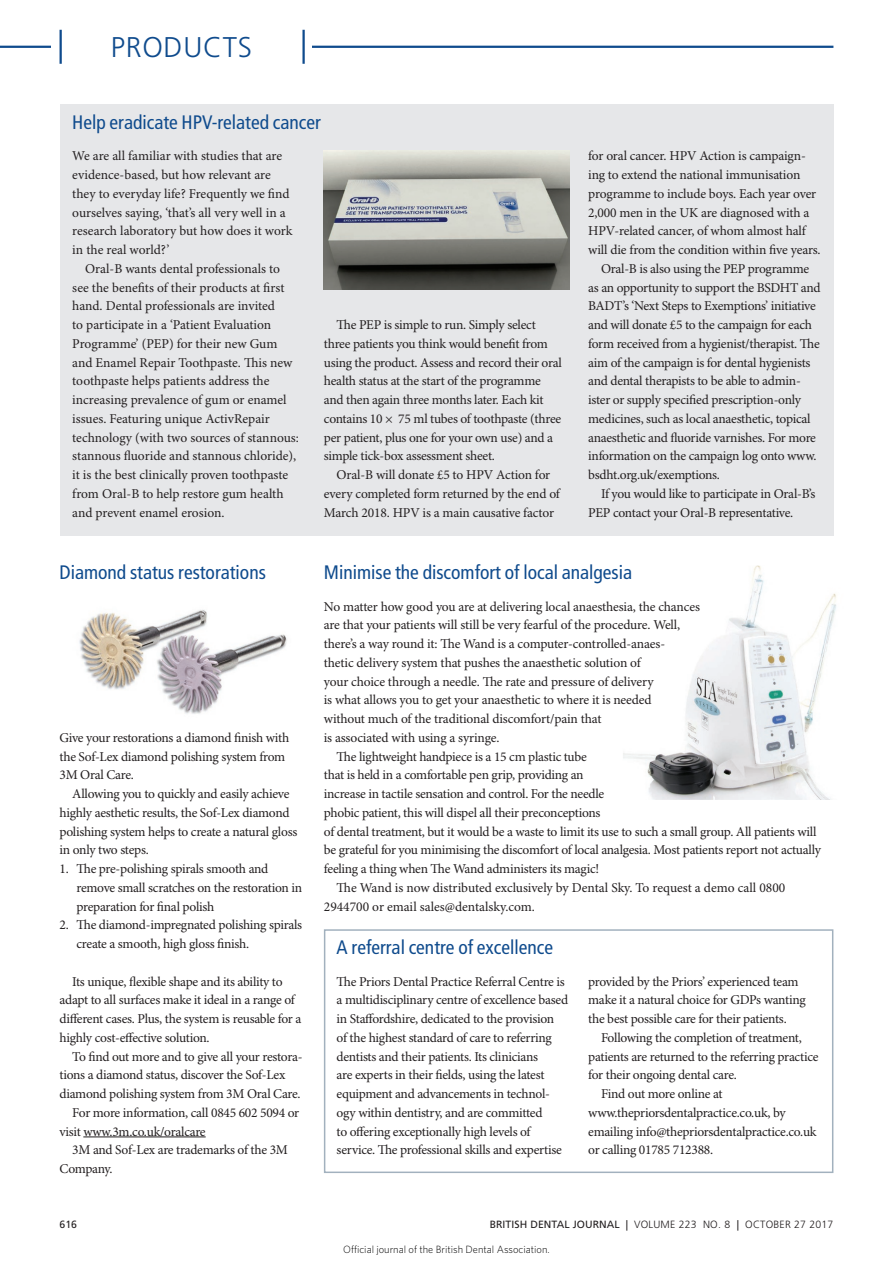
<style>
.page{position:relative;width:893px;height:1263px;background:#fff}
.page>*{position:absolute;margin:0;border:0;box-sizing:border-box;transform-origin:0 0}
.t1{font:300 28.5px "Frutiger LT Std";letter-spacing:.025em;color:#0f4b8d}
.heading___6_products{font:condensed 19.5px "Frutiger LT Std";color:#0f4b8d}
.body_9pt_ragged{font:13.5px/18.8px "Minion Pro";letter-spacing:-.02em;color:#231f20}
.body_9pt_ragged_1st{font:13.5px/18.8px "Minion Pro";letter-spacing:-.015em;color:#231f20}
.body_9pt_ragged-2{font:13.5px/18.8px "Minion Pro";color:#231f20}
.t2{font:300 10.5px "Frutiger LT Std";letter-spacing:.02em;color:#231f20}
.t3{font:300 10.5px "Whitney";color:#000}
.t4{font:10.5px "Frutiger LT Std";color:#231f20}
.s1{font-weight:400}
</style>
<div class="page">
<div style="left:60px;top:104px;width:773px;height:431px;background:#e6e7e9"></div>
<div style="left:324px;top:929px;width:509px;height:244px;border:2px solid #a2b1be"></div>
<hr style="left:83px;top:1136px;width:123px;height:1px;background:#231f20">
<img style="left:623px;top:566px;width:213px;height:234px">
<img style="left:324px;top:151px;width:245px;height:138px">
<img style="left:79px;top:610px;width:208px;height:104px">
<hr style="left:0;top:46px;width:833px;height:2px;background:#0f4b8d">
<div style="left:51px;top:30px;width:261px;height:34px;background:#fff"></div>
<hr style="left:302px;top:30px;width:3px;height:34px;background:#0f4b8d">
<hr style="left:60px;top:30px;width:2px;height:34px;background:#0f4b8d">
<h1 class="t1" style="left:111px;top:31px;width:143px">PRODUCTS</h1>
<p class="heading___6_products" style="left:72px;top:111px;width:250px">Help eradicate HPV-related cancer</p>
<p class="body_9pt_ragged_1st" style="left:72px;top:147px;width:222px">We are all familiar with studies that are evidence-based, but how relevant are they to everyday life? Frequently we find ourselves saying, ‘that’s all very well in a research laboratory but how does it work in the real world?’</p>
<p class="body_9pt_ragged" style="left:72px;top:260px;width:228px;text-indent:13px">Oral-B wants dental professionals to see the benefits of their products at first hand. Dental professionals are invited<br>to participate in a ‘Patient Evaluation Programme’ (PEP) for their new Gum and Enamel Repair Toothpaste. This new toothpaste helps patients address the increasing prevalence of gum or enamel issues. Featuring unique ActivRepair technology (with two sources of stannous: stannous fluoride and stannous chloride), it is the best clinically proven toothpaste from Oral-B to help restore gum health and prevent enamel erosion.</p>
<p class="body_9pt_ragged" style="left:324px;top:316px;width:240px;text-indent:13px">The PEP is simple to run. Simply select three patients you think would benefit from using the product. Assess and record their oral health status at the start of the programme and then again three months later. Each kit contains 10 × 75 ml tubes of toothpaste (three per patient, plus one for your own use) and a simple tick-box assessment sheet.</p>
<p class="body_9pt_ragged" style="left:324px;top:466px;width:238px;text-align:center">Oral-B will donate £5 to HPV Action for every completed form returned by the end of<br>March 2018. HPV is a main causative factor</p>
<p class="body_9pt_ragged" style="left:588px;top:147px;width:234px">for oral cancer. HPV Action is campaign&shy;ing to extend the national immunisation programme to include boys. Each year over 2,000 men in the UK are diagnosed with a HPV-related cancer, of whom almost half will die from the condition within five years.</p>
<p class="body_9pt_ragged" style="left:588px;top:260px;width:234px;text-indent:13px">Oral-B is also using the PEP programme as an opportunity to support the BSDHT and BADT’s ‘Next Steps to Exemptions’ initiative and will donate £5 to the campaign for each form received from a hygienist/therapist. The aim of the campaign is for dental hygienists and dental therapists to be able to admin&shy;ister or supply specified prescription-only medicines, such as local anaesthetic, topical anaesthetic and fluoride varnishes. For more information on the campaign log onto www. bsdht.org.uk/exemptions.</p>
<p class="body_9pt_ragged" style="left:588px;top:485px;width:229px;text-indent:13px">If you would like to participate in Oral-B’s<br>PEP contact your Oral-B representative.</p>
<p class="heading___6_products" style="left:60px;top:561px;width:208px">Diamond status restorations</p>
<p class="body_9pt_ragged_1st" style="left:60px;top:729px;width:231px">Give your restorations a diamond finish with the Sof-Lex diamond polishing system from<br>3M Oral Care.</p>
<p class="body_9pt_ragged" style="left:60px;top:785px;width:239px;text-indent:13px">Allowing you to quickly and easily achieve highly aesthetic results, the Sof-Lex diamond polishing system helps to create a natural gloss in only two steps.</p>
<p class="body_9pt_ragged" style="left:77px;top:860px;width:227px;text-indent:-17px">1. The pre-polishing spirals smooth and remove small scratches on the restoration in preparation for final polish</p>
<p class="body_9pt_ragged" style="left:77px;top:916px;width:227px;text-indent:-17px">2. The diamond-impregnated polishing spirals create a smooth, high gloss finish.</p>
<p class="body_9pt_ragged" style="left:60px;top:972px;width:243px;text-indent:13px">Its unique, flexible shape and its ability to adapt to all surfaces make it ideal in a range of different cases. Plus, the system is reusable for a highly cost-effective solution.</p>
<p class="body_9pt_ragged" style="left:60px;top:1047px;width:244px;text-indent:13px">To find out more and to give all your restora&shy;tions a diamond status, discover the Sof-Lex diamond polishing system from 3M Oral Care.</p>
<p class="body_9pt_ragged" style="left:60px;top:1104px;width:241px;text-indent:13px">For more information, call 0845 602 5094 or visit www.3m.co.uk/oralcare</p>
<p class="body_9pt_ragged" style="left:60px;top:1141px;width:230px;text-indent:13px">3M and Sof-Lex are trademarks of the 3M<br>Company.</p>
<p class="heading___6_products" style="left:324px;top:561px;width:310px">Minimise the discomfort of local analgesia</p>
<p class="body_9pt_ragged_1st" style="left:324px;top:597px;width:378px">No matter how good you are at delivering local anaesthesia, the chances are that your patients will still be very fearful of the procedure. Well, there’s a way round it: The Wand is a computer-controlled-anaes-<br>thetic delivery system that pushes the anaesthetic solution of<br>your choice through a needle. The rate and pressure of delivery<br>is what allows you to get your anaesthetic to where it is needed<br>without much of the traditional discomfort/pain that<br>is associated with using a syringe.</p>
<p class="body_9pt_ragged" style="left:324px;top:747px;width:499px;text-indent:13px">The lightweight handpiece is a 15 cm plastic tube<br>that is held in a comfortable pen grip, providing an<br>increase in tactile sensation and control. For the needle<br>phobic patient, this will dispel all their preconceptions<br>of dental treatment, but it would be a waste to limit its use to such a small group. All patients will be grateful for you minimising the discomfort of local analgesia. Most patients report not actually feeling a thing when The Wand administers its magic!</p>
<p class="body_9pt_ragged-2" style="left:324px;top:879px;width:463px;text-indent:13px">The Wand is now distributed exclusively by Dental Sky. To request a demo call 0800<br>2944700 or email sales@dentalsky.com.</p>
<p class="heading___6_products" style="left:337px;top:936px;width:218px">A referral centre of excellence</p>
<p class="body_9pt_ragged_1st" style="left:337px;top:972px;width:233px">The Priors Dental Practice Referral Centre is a multidisciplinary centre of excellence based in Staffordshire, dedicated to the provision<br>of the highest standard of care to referring dentists and their patients. Its clinicians<br>are experts in their fields, using the latest equipment and advancements in technol&shy;ogy within dentistry, and are committed<br>to offering exceptionally high levels of service. The professional skills and expertise</p>
<p class="body_9pt_ragged_1st" style="left:588px;top:972px;width:219px">provided by the Priors’ experienced team make it a natural choice for GDPs wanting the best possible care for their patients.</p>
<p class="body_9pt_ragged" style="left:588px;top:1029px;width:232px;text-indent:13px">Following the completion of treatment, patients are returned to the referring practice for their ongoing dental care.</p>
<p class="body_9pt_ragged" style="left:588px;top:1085px;width:230px;text-indent:13px">Find out more online at www.thepriorsdentalpractice.co.uk, by emailing info@thepriorsdentalpractice.co.uk or calling 01785 712388.</p>
<p class="t4" style="left:60px;top:1218px;width:19px">616</p>
<p class="t2" style="left:490px;top:1219px;width:345px"><span class="s1">BRITISH DENTAL JOURNAL |</span> VOLUME 223 NO. 8 <span class="s1">|</span> OCTOBER 27 2017</p>
<p class="t3" style="left:343px;top:1243px;width:208px">Official journal of the British Dental Association.</p>
</div>
